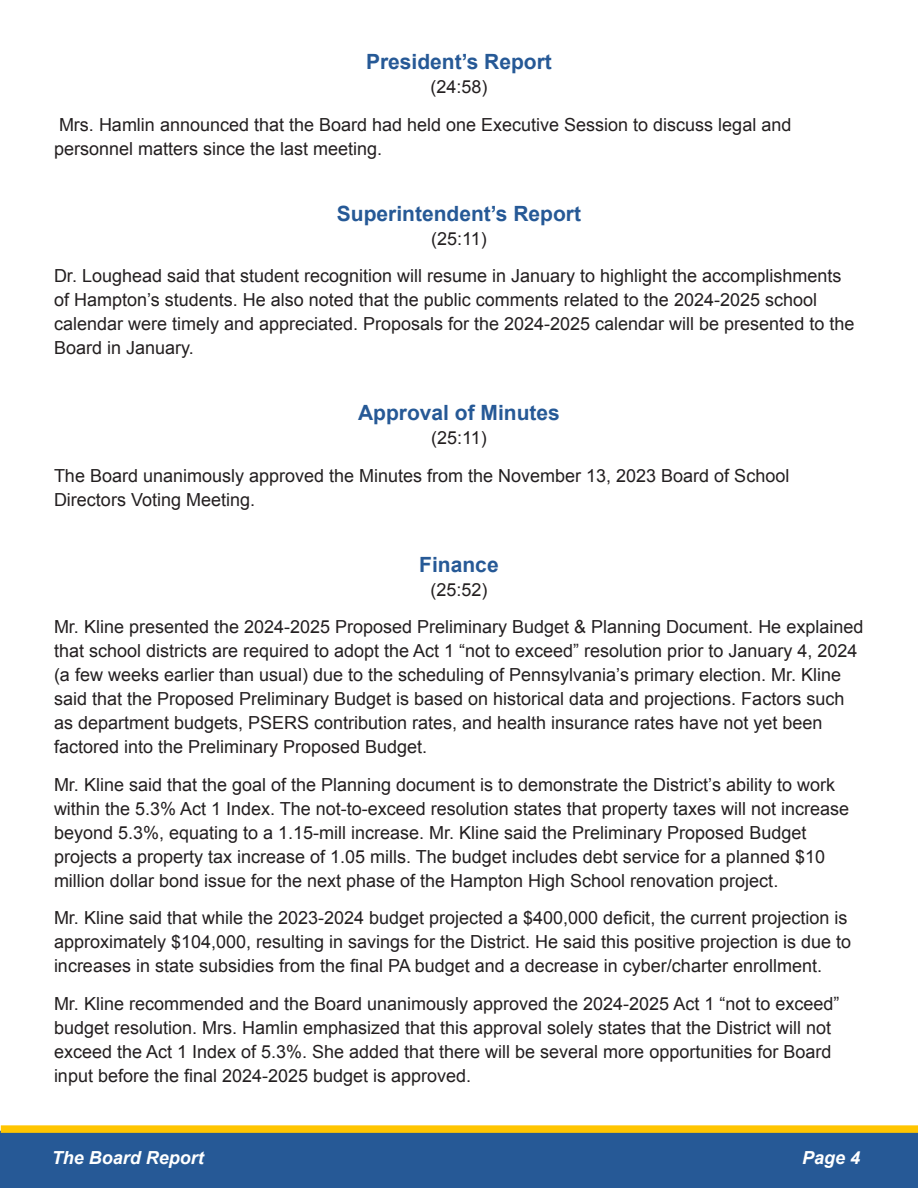
<style>
.page{position:relative;width:918px;height:1188px;background:#fff}
.page>*{position:absolute;margin:0;border:0;box-sizing:border-box;transform-origin:0 0}
.Blue_Heads_Centered{font:700 21px "Arial";color:#265996}
.Body{font:18px/24px "Arial";color:#231f20}
.Timestamps_centered{font:18px "Arial";color:#231f20}
.t1{font:italic 700 18px "Arial";color:#fff}
</style>
<div class="page">
<div style="left:0;top:1131px;width:918px;height:57px;background:#265996"></div>
<div style="left:1px;top:1125px;width:917px;height:8px;background:#ffc500"></div>
<p class="Blue_Heads_Centered" style="left:366px;top:48px;width:187px">President’s Report</p>
<p class="Timestamps_centered" style="left:430px;top:75px;width:59px">(24:58)</p>
<p class="Body" style="left:54px;top:113px;width:739px">Mrs. Hamlin announced that the Board had held one Executive Session to discuss legal and personnel matters since the last meeting.</p>
<p class="Blue_Heads_Centered" style="left:337px;top:200px;width:246px">Superintendent’s Report</p>
<p class="Timestamps_centered" style="left:431px;top:227px;width:57px">(25:11)</p>
<p class="Body" style="left:54px;top:264px;width:802px">Dr. Loughead said that student recognition will resume in January to highlight the accomplishments of Hampton’s students. He also noted that the public comments related to the 2024-2025 school calendar were timely and appreciated. Proposals for the 2024-2025 calendar will be presented to the Board in January.</p>
<p class="Blue_Heads_Centered" style="left:358px;top:399px;width:203px">Approval of Minutes</p>
<p class="Timestamps_centered" style="left:431px;top:426px;width:57px">(25:11)</p>
<p class="Body" style="left:54px;top:464px;width:737px">The Board unanimously approved the Minutes from the November 13, 2023 Board of School<br>Directors Voting Meeting.</p>
<p class="Blue_Heads_Centered" style="left:419px;top:551px;width:81px">Finance</p>
<p class="Timestamps_centered" style="left:430px;top:578px;width:59px">(25:52)</p>
<p class="Body" style="left:54px;top:615px;width:811px">Mr. Kline presented the 2024-2025 Proposed Preliminary Budget &amp; Planning Document. He explained that school districts are required to adopt the Act 1 “not to exceed” resolution prior to January 4, 2024 (a few weeks earlier than usual) due to the scheduling of Pennsylvania’s primary election. Mr. Kline said that the Proposed Preliminary Budget is based on historical data and projections. Factors such as department budgets, PSERS contribution rates, and health insurance rates have not yet been factored into the Preliminary Proposed Budget.</p>
<p class="Body" style="left:54px;top:773px;width:797px">Mr. Kline said that the goal of the Planning document is to demonstrate the District’s ability to work within the 5.3% Act 1 Index. The not-to-exceed resolution states that property taxes will not increase beyond 5.3%, equating to a 1.15-mill increase. Mr. Kline said the Preliminary Proposed Budget projects a property tax increase of 1.05 mills. The budget includes debt service for a planned $10 million dollar bond issue for the next phase of the Hampton High School renovation project.</p>
<p class="Body" style="left:54px;top:906px;width:799px">Mr. Kline said that while the 2023-2024 budget projected a $400,000 deficit, the current projection is approximately $104,000, resulting in savings for the District. He said this positive projection is due to increases in state subsidies from the final PA budget and a decrease in cyber/charter enrollment.</p>
<p class="Body" style="left:54px;top:992px;width:787px">Mr. Kline recommended and the Board unanimously approved the 2024-2025 Act 1 “not to exceed” budget resolution. Mrs. Hamlin emphasized that this approval solely states that the District will not exceed the Act 1 Index of 5.3%. She added that there will be several more opportunities for Board input before the final 2024-2025 budget is approved.</p>
<p class="t1" style="left:52px;top:1146px;width:154px">The Board Report</p>
<p class="t1" style="left:802px;top:1146px;width:60px">Page 4</p>
</div>
